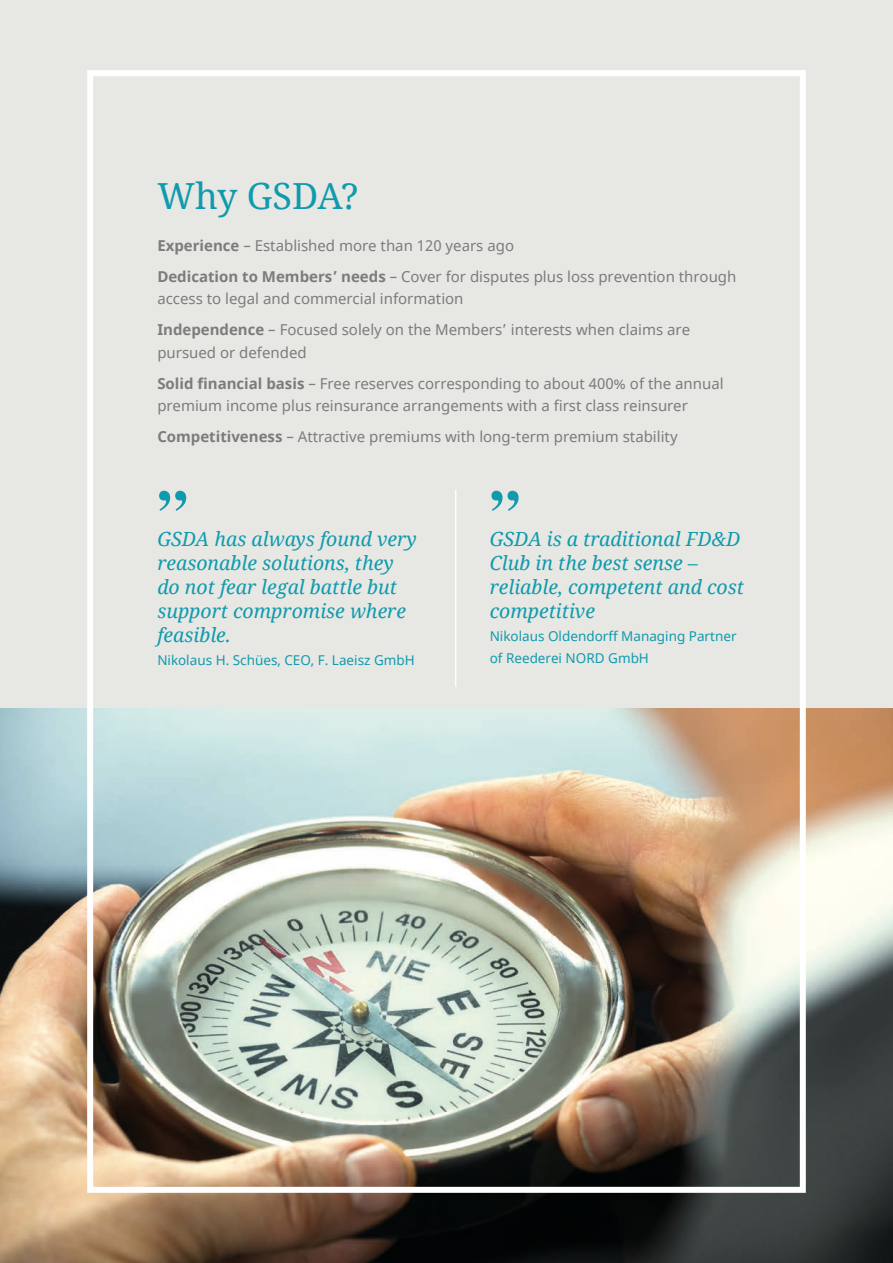
<style>
.page{position:relative;width:893px;height:1263px;background:#e7e7e4}
.page>*{position:absolute;margin:0;border:0;box-sizing:border-box;transform-origin:0 0}
.t1{font:700 60px "Times";color:#0f9bad}
.t2{font:36px "Noto Serif";color:#0f9bad}
.t3{font:italic 19.5px/24px "Noto Serif";color:#0f9bad}
.t4{font:15px/31px "Noto Sans";color:#7c7c7c}
.t5{font:13.5px/22.5px "Noto Sans";color:#0f9bad}
.s1{font-weight:700}
</style>
<div class="page">
<img style="left:0;top:709px;width:893px;height:554px">
<div style="left:87px;top:70px;width:719px;height:1123px;border:6px solid #fff"></div>
<hr style="left:455px;top:490px;width:1px;height:197px;background:#fdfdfd">
<h2 class="t2" style="left:157px;top:171px;width:203px">Why GSDA?</h2>
<p class="t4" style="left:157px;top:230px;width:581px"><span class="s1">Experience</span> – Established more than 120 years ago<br><span class="s1">Dedication to Members’ needs</span> – Cover for disputes plus loss prevention through</p>
<p class="t4" style="left:157px;top:284px;width:534px">access to legal and commercial information<br><span class="s1">Independence</span> – Focused solely on the Members’ interests when claims are</p>
<p class="t4" style="left:157px;top:337px;width:568px">pursued or defended<br><span class="s1">Solid financial basis</span> – Free reserves corresponding to about 400% of the annual</p>
<p class="t4" style="left:157px;top:391px;width:532px">premium income plus reinsurance arrangements with a first class reinsurer<br><span class="s1">Competitiveness</span> – Attractive premiums with long-term premium stability</p>
<h1 class="t1" style="left:157px;top:422px;width:31px">„</h1>
<h1 class="t1" style="left:490px;top:422px;width:31px">„</h1>
<h3 class="t3" style="left:157px;top:527px;width:261px">GSDA has always found very reasonable solutions, they do not fear legal battle but support compromise where feasible.</h3>
<p class="t5" style="left:157px;top:649px;width:259px">Nikolaus H. Schües, CEO, F. Laeisz GmbH</p>
<h3 class="t3" style="left:490px;top:527px;width:256px">GSDA is a traditional FD&amp;D<br>Club in the best sense – reliable, competent and cost competitive</h3>
<p class="t5" style="left:490px;top:625px;width:248px">Nikolaus Oldendorff Managing Partner of Reederei NORD GmbH</p>
</div>
